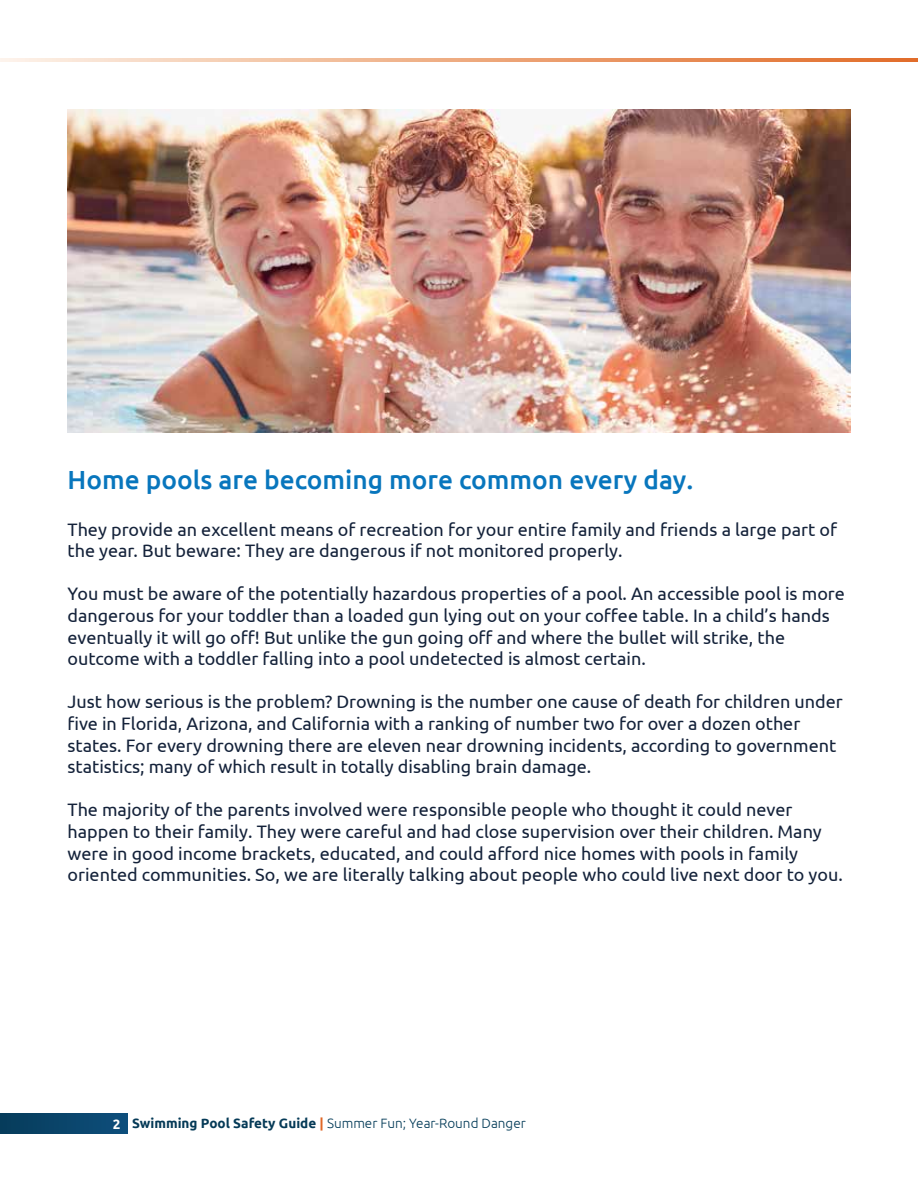
<style>
.page{position:relative;width:918px;height:1188px;background:#fff}
.page>*{position:absolute;margin:0;border:0;box-sizing:border-box;transform-origin:0 0}
.t1{font:500 26.25px "Ubuntu";color:#0876bd}
.t2{font:18px/21.6px "Ubuntu";color:#14223a}
.t3{font:300 13.5px "Ubuntu";color:#023a57}
.s1{font-weight:700;color:#fff}
.s2{font-weight:700;color:#053a57}
.s3{font-weight:700;color:#e06625}
</style>
<div class="page">
<div style="left:0;top:1114px;width:127px;height:20px;background:linear-gradient(to right,#063c5a,#0e4e7c)"></div>
<svg style="left:0;top:58px;width:918px;height:4px;background:#eeac84"></svg>
<img style="left:68px;top:110px;width:782px;height:322px">
<h1 class="t1" style="left:68px;top:463px;width:627px">Home pools are becoming more common every day.</h1>
<p class="t2" style="left:68px;top:518px;width:771px">They provide an excellent means of recreation for your entire family and friends a large part of the year. But beware: They are dangerous if not monitored properly.</p>
<p class="t2" style="left:68px;top:583px;width:779px">You must be aware of the potentially hazardous properties of a pool. An accessible pool is more dangerous for your toddler than a loaded gun lying out on your coffee table. In a child’s hands eventually it will go off! But unlike the gun going off and where the bullet will strike, the outcome with a toddler falling into a pool undetected is almost certain.</p>
<p class="t2" style="left:68px;top:691px;width:777px">Just how serious is the problem? Drowning is the number one cause of death for children under five in Florida, Arizona, and California with a ranking of number two for over a dozen other states. For every drowning there are eleven near drowning incidents, according to government statistics; many of which result in totally disabling brain damage.</p>
<p class="t2" style="left:68px;top:799px;width:777px">The majority of the parents involved were responsible people who thought it could never happen to their family. They were careful and had close supervision over their children. Many were in good income brackets, educated, and could afford nice homes with pools in family oriented communities. So, we are literally talking about people who could live next door to you.</p>
<p class="t3" style="left:113px;top:1115px;width:414px"><span class="s1">2</span> <span class="s2">Swimming Pool Safety Guide</span> <span class="s3">|</span> Summer Fun; Year-Round Danger</p>
</div>
